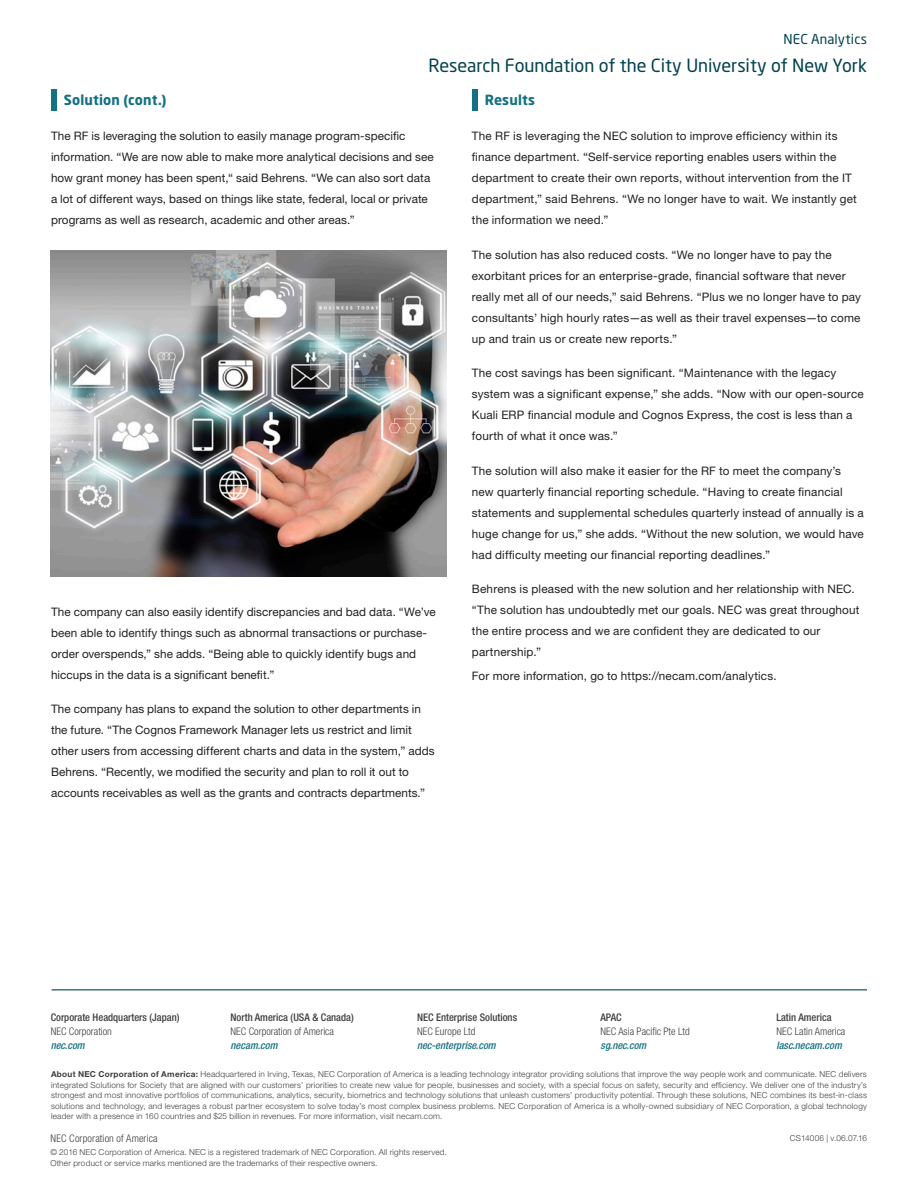
<style>
.page{position:relative;width:918px;height:1188px;background:#fff}
.page>*{position:absolute;margin:0;border:0;box-sizing:border-box;transform-origin:0 0}
.t1{font:18px "Neo Sans Pro";letter-spacing:-.005em;color:#02414e}
.Heading_2{font:700 13.8px "Neo Sans Pro";letter-spacing:.015em;color:#147183}
.t2{font:13.5px "Neo Sans Pro";letter-spacing:.01em;color:#02414e}
.Body_Text{font:11.7px/21px "Helvetica Neue LT Std";letter-spacing:.01em;color:#231f20}
.t3{font:500 condensed 10.5px "Helvetica Neue";color:#3e3e3f}
.t4{font:300 condensed 10.5px "Helvetica Neue";color:#3e3e3f}
.t5{font:italic 500 condensed 10.5px "Helvetica Neue";color:#147183}
.Copyright_Footer{font:300 condensed 10.5px "Helvetica Neue LT Std";letter-spacing:.015em;color:#3e3e3f}
.Copyright_Footer-2{font:300 8.25px/10.5px "Helvetica Neue LT Std";letter-spacing:.025em;color:#3e3e3f}
.s1{font-weight:700}
</style>
<div class="page">
<div style="left:472px;top:89px;width:5px;height:22px;background:#147183"></div>
<hr style="left:52px;top:989px;width:815px;height:1px;background:#02414e">
<div style="left:51px;top:89px;width:5px;height:22px;background:#147183"></div>
<img style="left:51px;top:251px;width:395px;height:325px">
<p class="t2" style="left:783px;top:31px;width:85px">NEC Analytics</p>
<p class="t1" style="left:429px;top:55px;width:440px">Research Foundation of the City University of New York</p>
<p class="Heading_2" style="left:64px;top:91px;width:104px">Solution (cont.)</p>
<p class="Body_Text" style="left:51px;top:125px;width:384px">The RF is leveraging the solution to easily manage program-specific information. “We are now able to make more analytical decisions and see how grant money has been spent,“ said Behrens. “We can also sort data a lot of different ways, based on things like state, federal, local or private programs as well as research, academic and other areas.”</p>
<p class="Body_Text" style="left:51px;top:601px;width:386px">The company can also easily identify discrepancies and bad data. “We’ve been able to identify things such as abnormal transactions or purchase&shy;order overspends,” she adds. “Being able to quickly identify bugs and hiccups in the data is a significant benefit.”</p>
<p class="Body_Text" style="left:51px;top:698px;width:385px">The company has plans to expand the solution to other departments in the future. “The Cognos Framework Manager lets us restrict and limit other users from accessing different charts and data in the system,” adds Behrens. “Recently, we modified the security and plan to roll it out to accounts receivables as well as the grants and contracts departments.”</p>
<p class="Heading_2" style="left:485px;top:91px;width:52px">Results</p>
<p class="Body_Text" style="left:472px;top:125px;width:386px">The RF is leveraging the NEC solution to improve efficiency within its finance department. “Self-service reporting enables users within the department to create their own reports, without intervention from the IT department,” said Behrens. “We no longer have to wait. We instantly get the information we need.”</p>
<p class="Body_Text" style="left:472px;top:244px;width:391px">The solution has also reduced costs. “We no longer have to pay the exorbitant prices for an enterprise-grade, financial software that never really met all of our needs,” said Behrens. “Plus we no longer have to pay consultants’ high hourly rates—as well as their travel expenses—to come up and train us or create new reports.”</p>
<p class="Body_Text" style="left:472px;top:362px;width:393px">The cost savings has been significant. “Maintenance with the legacy system was a significant expense,” she adds. “Now with our open-source Kuali ERP financial module and Cognos Express, the cost is less than a fourth of what it once was.”</p>
<p class="Body_Text" style="left:472px;top:460px;width:393px">The solution will also make it easier for the RF to meet the company’s new quarterly financial reporting schedule. “Having to create financial statements and supplemental schedules quarterly instead of annually is a huge change for us,” she adds. “Without the new solution, we would have had difficulty meeting our financial reporting deadlines.”</p>
<p class="Body_Text" style="left:472px;top:578px;width:389px">Behrens is pleased with the new solution and her relationship with NEC. “The solution has undoubtedly met our goals. NEC was great throughout the entire process and we are confident they are dedicated to our partnership.”</p>
<p class="Body_Text" style="left:472px;top:665px;width:306px">For more information, go to https://necam.com/analytics.</p>
<p class="t3" style="left:51px;top:1011px;width:130px">Corporate Headquarters (Japan)</p>
<p class="t4" style="left:51px;top:1025px;width:63px">NEC Corporation</p>
<p class="t5" style="left:51px;top:1039px;width:35px">nec.com</p>
<p class="t3" style="left:231px;top:1011px;width:125px">North America (USA &amp; Canada)</p>
<p class="t4" style="left:231px;top:1025px;width:105px">NEC Corporation of America</p>
<p class="t5" style="left:231px;top:1039px;width:49px">necam.com</p>
<p class="t3" style="left:417px;top:1011px;width:102px">NEC Enterprise Solutions</p>
<p class="t4" style="left:417px;top:1025px;width:60px">NEC Europe Ltd</p>
<p class="t5" style="left:417px;top:1039px;width:80px">nec-enterprise.com</p>
<p class="t3" style="left:601px;top:1011px;width:23px">APAC</p>
<p class="t4" style="left:601px;top:1025px;width:91px">NEC Asia Pacific Pte Ltd</p>
<p class="t5" style="left:601px;top:1039px;width:47px">sg.nec.com</p>
<p class="t3" style="left:776px;top:1011px;width:57px">Latin America</p>
<p class="t4" style="left:776px;top:1025px;width:71px">NEC Latin America</p>
<p class="t5" style="left:776px;top:1039px;width:67px">lasc.necam.com</p>
<p class="Copyright_Footer-2" style="left:51px;top:1069px;width:818px;text-align:justify"><span class="s1">About NEC Corporation of America:</span> Headquartered in Irving, Texas, NEC Corporation of America is a leading technology integrator providing solutions that improve the way people work and communicate. NEC delivers integrated Solutions for Society that are aligned with our customers’ priorities to create new value for people, businesses and society, with a special focus on safety, security and efficiency. We deliver one of the industry’s strongest and most innovative portfolios of communications, analytics, security, biometrics and technology solutions that unleash customers’ productivity potential. Through these solutions, NEC combines its best-in-class solutions and technology, and leverages a robust partner ecosystem to solve today’s most complex business problems. NEC Corporation of America is a wholly-owned subsidiary of NEC Corporation, a global technology leader with a presence in 160 countries and $25 billion in revenues. For more information, visit necam.com.</p>
<p class="Copyright_Footer" style="left:50px;top:1133px;width:109px">NEC Corporation of America</p>
<p class="Copyright_Footer-2" style="left:50px;top:1147px;width:398px">© 2016 NEC Corporation of America. NEC is a registered trademark of NEC Corporation. All rights reserved.<br>Other product or service marks mentioned are the trademarks of their respective owners.</p>
<p class="Copyright_Footer-2" style="left:790px;top:1132px;width:79px">CS14006 | v.06.07.16</p>
</div>
